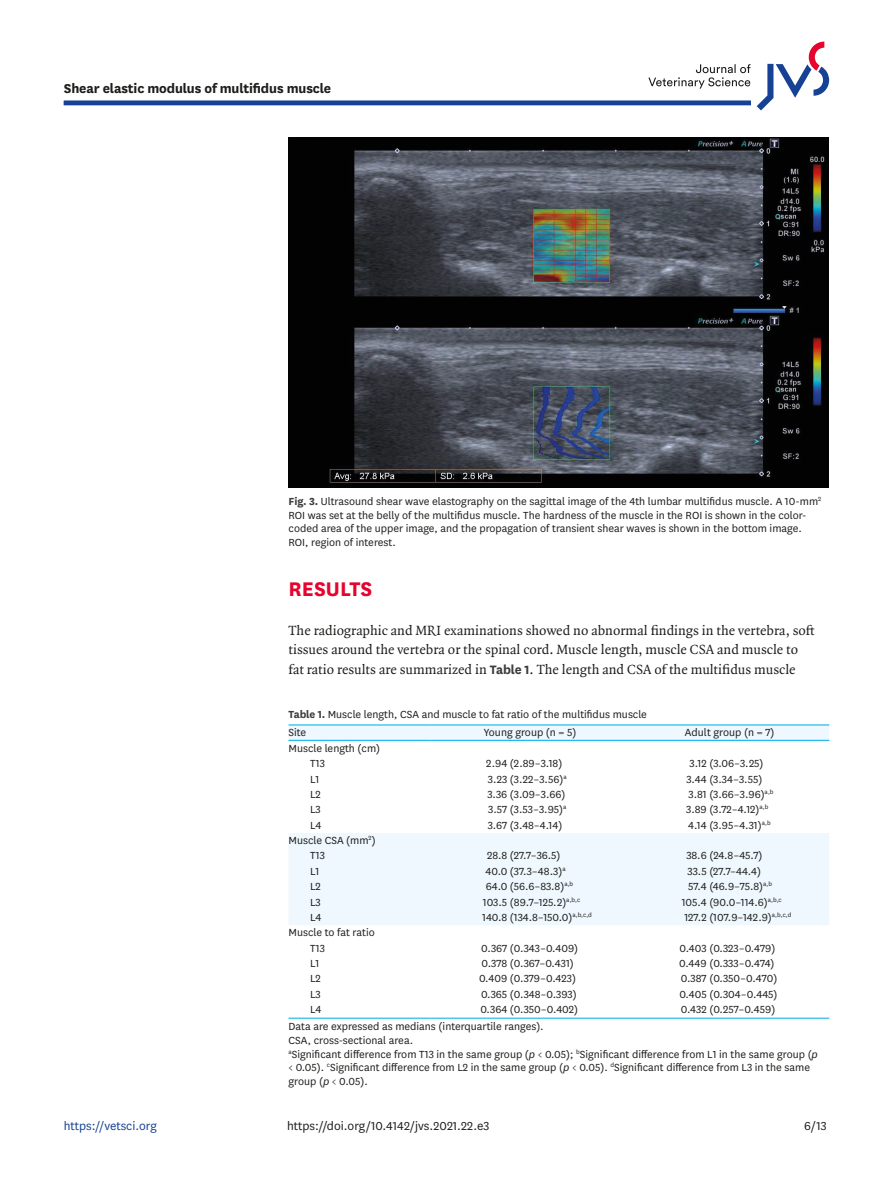
<style>
.page{position:relative;width:893px;height:1191px;background:#fff}
.page>*{position:absolute;margin:0;border:0;box-sizing:border-box;transform-origin:0 0}
.body_title1{font:700 23.1px "National";color:#e4042e}
.alt-title-type{font:700 15px "National";letter-spacing:-.01em;color:#1d1d1b}
.body_p_first{font:14.25px/19.5px "Quadraat OT";color:#1d1d1b}
.doi_running_footer{font:13.5px "National";color:#1d1d1b}
.t1{font:13.5px "National";color:#164194}
.tbody_entry{font:12px "National";color:#1d1d1b}
.fig_caption{font:12px/13.5px "National";color:#1d1d1b}
.table-wrap-foot_p{font:12px/13.5px "National";color:#1d1d1b}
.table-wrap_caption{font:12px "National";color:#1d1d1b}
.table-wrap-foot_p_fi{font:12px "National";color:#1d1d1b}
.thead_entry{font:12px "National";color:#1d1d1b}
.s1{font-weight:700;color:#3d3d3c}
.s2{font-family:"National";font-weight:700;color:#3d3d3c}
.s3{font-style:italic}
</style>
<div class="page">
<hr style="left:64px;top:101px;width:687px;height:4px;background:#164194">
<svg style="left:757px;top:42px;width:72px;height:68px"></svg>
<svg style="left:648px;top:64px;width:102px;height:25px"></svg>
<img style="left:289px;top:137px;width:540px;height:350px">
<svg style="left:289px;top:725px;width:540px;height:200px;fill:#eff8fe"></svg>
<svg style="left:289px;top:724px;width:21px;height:1px"></svg>
<hr style="left:310px;top:724px;width:120px;height:1px;background:#00b1eb">
<hr style="left:430px;top:724px;width:200px;height:1px;background:#00b1eb">
<hr style="left:630px;top:724px;width:199px;height:1px;background:#00b1eb">
<svg style="left:289px;top:740px;width:21px;height:1px"></svg>
<hr style="left:310px;top:740px;width:120px;height:1px;background:#00b1eb">
<hr style="left:430px;top:740px;width:200px;height:1px;background:#00b1eb">
<hr style="left:630px;top:740px;width:199px;height:1px;background:#00b1eb">
<svg style="left:289px;top:1017px;width:21px;height:1px"></svg>
<hr style="left:310px;top:1017px;width:120px;height:1px;background:#00b1eb">
<hr style="left:430px;top:1017px;width:200px;height:1px;background:#00b1eb">
<hr style="left:630px;top:1017px;width:199px;height:1px;background:#00b1eb">
<p class="alt-title-type" style="left:64px;top:77px;width:269px">Shear elastic modulus of multifidus muscle</p>
<p class="fig_caption" style="left:289px;top:494px;width:534px"><span class="s1">Fig. 3.</span> Ultrasound shear wave elastography on the sagittal image of the 4th lumbar multifidus muscle. A 10-mm<sup>2<br></sup>ROI was set at the belly of the multifidus muscle. The hardness of the muscle in the ROI is shown in the color&shy;coded area of the upper image, and the propagation of transient shear waves is shown in the bottom image.<br>ROI, region of interest.</p>
<p class="body_title1" style="left:289px;top:572px;width:85px">RESULTS</p>
<p class="body_p_first" style="left:289px;top:620px;width:528px">The radiographic and MRI examinations showed no abnormal findings in the vertebra, soft tissues around the vertebra or the spinal cord. Muscle length, muscle CSA and muscle to fat ratio results are summarized in <span class="s2">Table 1</span>. The length and CSA of the multifidus muscle</p>
<p class="table-wrap_caption" style="left:289px;top:707px;width:360px"><span class="s1">Table 1.</span> Muscle length, CSA and muscle to fat ratio of the multifidus muscle</p>
<p class="thead_entry" style="left:289px;top:724px;width:19px">Site</p>
<p class="thead_entry" style="left:484px;top:724px;width:94px">Young group (n = 5)</p>
<p class="thead_entry" style="left:685px;top:724px;width:91px">Adult group (n = 7)</p>
<p class="tbody_entry" style="left:289px;top:740px;width:93px">Muscle length (cm)</p>
<p class="tbody_entry" style="left:310px;top:756px;width:16px">T13</p>
<p class="tbody_entry" style="left:486px;top:756px;width:78px">2.94 (2.89–3.18)</p>
<p class="tbody_entry" style="left:690px;top:756px;width:75px">3.12 (3.06–3.25)</p>
<p class="tbody_entry" style="left:310px;top:771px;width:11px">L1</p>
<p class="tbody_entry" style="left:488px;top:771px;width:80px">3.23 (3.22–3.56)<sup>a</sup></p>
<p class="tbody_entry" style="left:686px;top:771px;width:78px">3.44 (3.34–3.55)</p>
<p class="tbody_entry" style="left:310px;top:786px;width:12px">L2</p>
<p class="tbody_entry" style="left:487px;top:786px;width:80px">3.36 (3.09–3.66)</p>
<p class="tbody_entry" style="left:689px;top:786px;width:87px">3.81 (3.66–3.96)<sup>a,b</sup></p>
<p class="tbody_entry" style="left:310px;top:802px;width:12px">L3</p>
<p class="tbody_entry" style="left:488px;top:802px;width:80px">3.57 (3.53–3.95)<sup>a</sup></p>
<p class="tbody_entry" style="left:686px;top:802px;width:84px">3.89 (3.72–4.12)<sup>a,b</sup></p>
<p class="tbody_entry" style="left:310px;top:817px;width:13px">L4</p>
<p class="tbody_entry" style="left:488px;top:817px;width:76px">3.67 (3.48–4.14)</p>
<p class="tbody_entry" style="left:688px;top:817px;width:84px">4.14 (3.95–4.31)<sup>a,b</sup></p>
<p class="tbody_entry" style="left:289px;top:832px;width:89px">Muscle CSA (mm<sup>2</sup>)</p>
<p class="tbody_entry" style="left:310px;top:848px;width:16px">T13</p>
<p class="tbody_entry" style="left:487px;top:848px;width:75px">28.8 (27.7–36.5)</p>
<p class="tbody_entry" style="left:686px;top:848px;width:78px">38.6 (24.8–45.7)</p>
<p class="tbody_entry" style="left:310px;top:863px;width:11px">L1</p>
<p class="tbody_entry" style="left:486px;top:863px;width:82px">40.0 (37.3–48.3)<sup>a</sup></p>
<p class="tbody_entry" style="left:687px;top:863px;width:75px">33.5 (27.7–44.4)</p>
<p class="tbody_entry" style="left:310px;top:878px;width:12px">L2</p>
<p class="tbody_entry" style="left:486px;top:878px;width:89px">64.0 (56.6–83.8)<sup>a,b</sup></p>
<p class="tbody_entry" style="left:688px;top:878px;width:86px">57.4 (46.9–75.8)<sup>a,b</sup></p>
<p class="tbody_entry" style="left:310px;top:894px;width:12px">L3</p>
<p class="tbody_entry" style="left:483px;top:894px;width:99px">103.5 (89.7–125.2)<sup>a,b,c</sup></p>
<p class="tbody_entry" style="left:682px;top:894px;width:102px">105.4 (90.0–114.6)<sup>a,b,c</sup></p>
<p class="tbody_entry" style="left:310px;top:909px;width:13px">L4</p>
<p class="tbody_entry" style="left:482px;top:909px;width:111px">140.8 (134.8–150.0)<sup>a,b,c,d</sup></p>
<p class="tbody_entry" style="left:684px;top:909px;width:109px">127.2 (107.9–142.9)<sup>a,b,c,d</sup></p>
<p class="tbody_entry" style="left:289px;top:924px;width:88px">Muscle to fat ratio</p>
<p class="tbody_entry" style="left:310px;top:940px;width:16px">T13</p>
<p class="tbody_entry" style="left:481px;top:940px;width:98px">0.367 (0.343–0.409)</p>
<p class="tbody_entry" style="left:679px;top:940px;width:97px">0.403 (0.323–0.479)</p>
<p class="tbody_entry" style="left:310px;top:955px;width:11px">L1</p>
<p class="tbody_entry" style="left:481px;top:955px;width:94px">0.378 (0.367–0.431)</p>
<p class="tbody_entry" style="left:679px;top:955px;width:97px">0.449 (0.333–0.474)</p>
<p class="tbody_entry" style="left:310px;top:970px;width:12px">L2</p>
<p class="tbody_entry" style="left:479px;top:970px;width:98px">0.409 (0.379–0.423)</p>
<p class="tbody_entry" style="left:681px;top:970px;width:98px">0.387 (0.350–0.470)</p>
<p class="tbody_entry" style="left:310px;top:986px;width:12px">L3</p>
<p class="tbody_entry" style="left:481px;top:986px;width:97px">0.365 (0.348–0.393)</p>
<p class="tbody_entry" style="left:679px;top:986px;width:100px">0.405 (0.304–0.445)</p>
<p class="tbody_entry" style="left:310px;top:1001px;width:13px">L4</p>
<p class="tbody_entry" style="left:480px;top:1001px;width:99px">0.364 (0.350–0.402)</p>
<p class="tbody_entry" style="left:681px;top:1001px;width:96px">0.432 (0.257–0.459)</p>
<p class="table-wrap-foot_p_fi" style="left:289px;top:1019px;width:257px">Data are expressed as medians (interquartile ranges).</p>
<p class="table-wrap-foot_p" style="left:289px;top:1033px;width:126px">CSA, cross-sectional area.</p>
<p class="table-wrap-foot_p" style="left:289px;top:1046px;width:531px"><sup>a</sup>Significant difference from T13 in the same group (<span class="s3">p</span> &lt; 0.05); <sup>b</sup>Significant difference from L1 in the same group (<span class="s3">p </span>&lt; 0.05). <sup>c</sup>Significant difference from L2 in the same group (<span class="s3">p</span> &lt; 0.05). <sup>d</sup>Significant difference from L3 in the same group (<span class="s3">p</span> &lt; 0.05).</p>
<p class="t1" style="left:64px;top:1116px;width:95px">https://vetsci.org</p>
<p class="doi_running_footer" style="left:287px;top:1116px;width:204px">https://doi.org/10.4142/jvs.2021.22.e3</p>
<p class="doi_running_footer" style="left:804px;top:1116px;width:24px">6/13</p>
</div>
